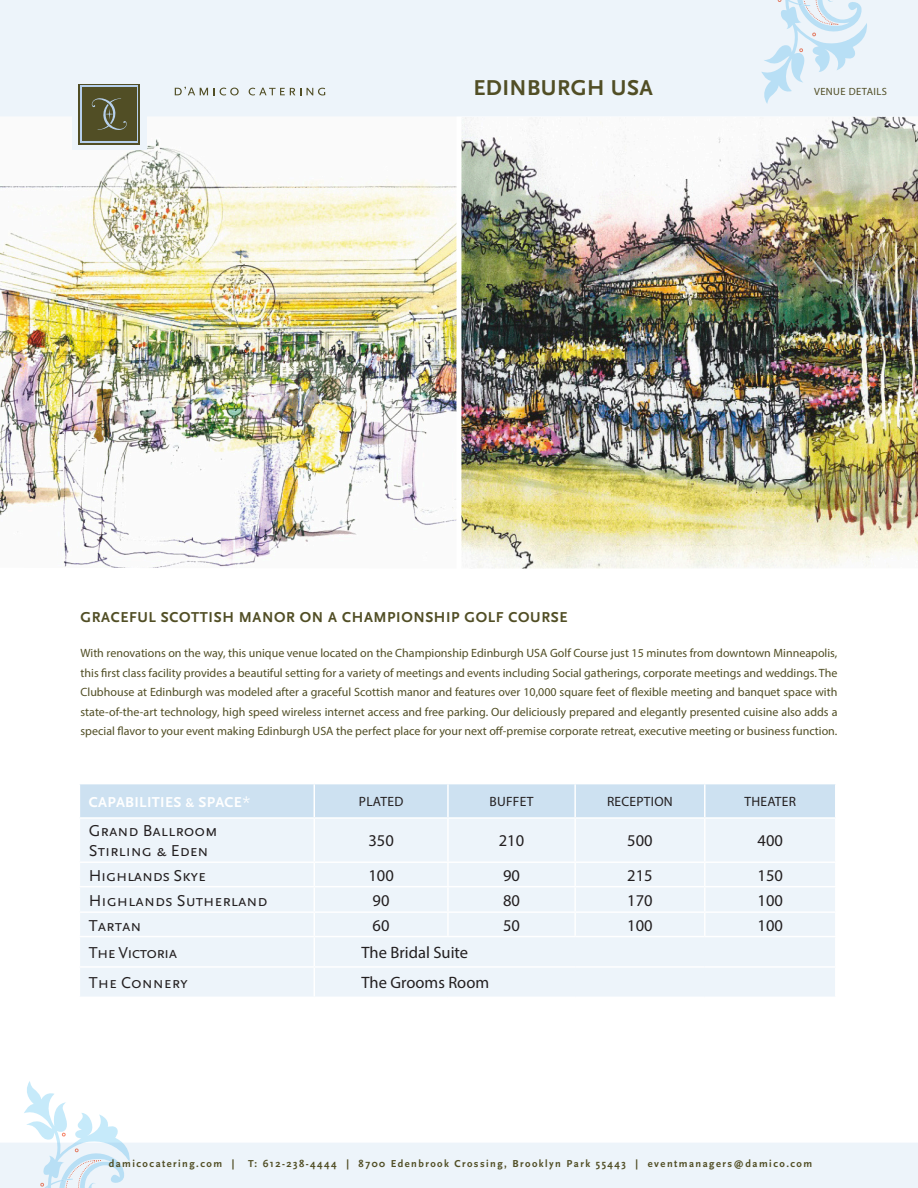
<style>
.page{position:relative;width:918px;height:1188px;background:#fff}
.page>*{position:absolute;margin:0;border:0;box-sizing:border-box;transform-origin:0 0}
.t1{font:700 22.5px "Scala Sans";letter-spacing:.02em;color:#514e25}
.t2{font:16.5px "Myriad Pro";color:#231f20}
.t3{font:16.5px/19.8px "Scala Sans Caps";color:#231f20}
.t4{font:16.5px "Scala Sans Caps";letter-spacing:-.02em;color:#231f20}
.t5{font:16.5px "Scala Sans Caps";letter-spacing:-.04em;color:#231f20}
.t6{font:700 15px "Scala Sans";letter-spacing:.04em;color:#514e25}
.t7{font:700 15px "Scala Sans";letter-spacing:.02em;color:#fff}
.t8{font:13.5px "Myriad Pro";letter-spacing:.02em;color:#231f20}
.t9{font:12px/19.5px "Myriad Pro";color:#514e25;text-align:justify}
.t10{font:700 10.5px "Scala Sans";letter-spacing:.14em;color:#514e25}
.t11{font:10.5px "Myriad Pro";letter-spacing:.04em;color:#514e25}
.s1{font-size:12px}
.s2{font-family:"Eidetic Neo";font-weight:400;font-size:16.5px}
</style>
<div class="page">
<svg style="left:0;top:1081px;width:918px;height:107px"></svg>
<img style="left:0;top:116px;width:456px;height:452px">
<img style="left:461px;top:117px;width:457px;height:452px">
<div style="left:0;top:0;width:918px;height:116px;background:#edf4fa"></div>
<svg style="left:748px;top:0;width:121px;height:104px;background:#dfeef8"></svg>
<div style="left:72px;top:94px;width:74px;height:56px;background:#edf4fa"></div>
<svg style="left:249px;top:88px;width:52px;height:7px"></svg>
<svg style="left:307px;top:88px;width:18px;height:7px"></svg>
<svg style="left:175px;top:87px;width:64px;height:8px"></svg>
<svg style="left:79px;top:84px;width:61px;height:60px"></svg>
<div style="left:80px;top:86px;width:58px;height:57px;background:linear-gradient(to bottom,#514e25,#514e25)"></div>
<div style="left:82px;top:87px;width:54px;height:54px;background:#514e25"></div>
<svg style="left:92px;top:98px;width:35px;height:32px"></svg>
<div style="left:80px;top:784px;width:755px;height:33px;background:#cde1f1"></div>
<div style="left:80px;top:819px;width:755px;height:178px;background:#edf4fa"></div>
<hr style="left:79px;top:886px;width:235px;height:1px;background:#fff">
<hr style="left:314px;top:886px;width:134px;height:1px;background:#fff">
<hr style="left:448px;top:886px;width:127px;height:1px;background:#fff">
<hr style="left:575px;top:886px;width:130px;height:1px;background:#fff">
<hr style="left:705px;top:886px;width:132px;height:1px;background:#fff">
<hr style="left:314px;top:936px;width:134px;height:1px;background:#fff">
<hr style="left:448px;top:936px;width:127px;height:1px;background:#fff">
<hr style="left:575px;top:936px;width:130px;height:1px;background:#fff">
<hr style="left:79px;top:911px;width:235px;height:2px;background:#fff">
<hr style="left:314px;top:911px;width:134px;height:2px;background:#fff">
<hr style="left:448px;top:911px;width:127px;height:2px;background:#fff">
<hr style="left:575px;top:911px;width:130px;height:2px;background:#fff">
<hr style="left:705px;top:911px;width:132px;height:2px;background:#fff">
<hr style="left:705px;top:861px;width:132px;height:2px;background:#fff">
<hr style="left:314px;top:861px;width:134px;height:2px;background:#fff">
<hr style="left:314px;top:966px;width:134px;height:2px;background:#fff">
<hr style="left:448px;top:966px;width:127px;height:2px;background:#fff">
<hr style="left:575px;top:966px;width:130px;height:2px;background:#fff">
<hr style="left:705px;top:966px;width:132px;height:2px;background:#fff">
<hr style="left:314px;top:784px;width:1px;height:33px;background:#fff">
<hr style="left:314px;top:819px;width:1px;height:42px;background:#fff">
<hr style="left:448px;top:861px;width:127px;height:2px;background:#fff">
<svg style="left:314px;top:863px;width:1px;height:134px"></svg>
<hr style="left:447px;top:784px;width:2px;height:33px;background:#fff">
<hr style="left:447px;top:819px;width:2px;height:42px;background:#fff">
<hr style="left:574px;top:819px;width:2px;height:42px;background:#fff">
<hr style="left:447px;top:863px;width:2px;height:23px;background:#fff">
<hr style="left:575px;top:861px;width:130px;height:2px;background:#fff">
<hr style="left:574px;top:863px;width:2px;height:23px;background:#fff">
<hr style="left:447px;top:887px;width:2px;height:24px;background:#fff">
<hr style="left:574px;top:887px;width:2px;height:24px;background:#fff">
<hr style="left:447px;top:913px;width:2px;height:23px;background:#fff">
<hr style="left:574px;top:913px;width:2px;height:23px;background:#fff">
<hr style="left:574px;top:784px;width:2px;height:33px;background:#fff">
<hr style="left:79px;top:936px;width:235px;height:1px;background:#fff">
<hr style="left:705px;top:936px;width:132px;height:1px;background:#fff">
<hr style="left:704px;top:784px;width:2px;height:33px;background:#fff">
<hr style="left:704px;top:819px;width:2px;height:42px;background:#fff">
<hr style="left:79px;top:861px;width:235px;height:2px;background:#fff">
<hr style="left:704px;top:863px;width:2px;height:23px;background:#fff">
<hr style="left:704px;top:887px;width:2px;height:24px;background:#fff">
<hr style="left:704px;top:913px;width:2px;height:23px;background:#fff">
<hr style="left:79px;top:966px;width:235px;height:2px;background:#fff">
<p class="t1" style="left:473px;top:76px;width:181px">EDINBURGH USA</p>
<p class="t11" style="left:814px;top:85px;width:74px">VENUE DETAILS</p>
<p class="t6" style="left:81px;top:609px;width:488px">GRACEFUL SCOTTISH MANOR ON A CHAMPIONSHIP GOLF COURSE</p>
<p class="t9" style="left:81px;top:643px;width:758px">With renovations on the way, this unique venue located on the Championship Edinburgh USA Golf Course just 15 minutes from downtown Minneapolis, this first class facility provides a beautiful setting for a variety of meetings and events including Social gatherings, corporate meetings and weddings. The Clubhouse at Edinburgh was modeled after a graceful Scottish manor and features over 10,000 square feet of flexible meeting and banquet space with state-of-the-art technology, high speed wireless internet access and free parking. Our deliciously prepared and elegantly presented cuisine also adds a special flavor to your event making Edinburgh USA the perfect place for your next off-premise corporate retreat, executive meeting or business function.</p>
<p class="t7" style="left:89px;top:794px;width:163px">CAPABILITIES <span class="s1">&amp;</span> SPACE<span class="s2">*</span></p>
<p class="t8" style="left:359px;top:793px;width:46px">PLATED</p>
<p class="t8" style="left:490px;top:793px;width:46px">BUFFET</p>
<p class="t8" style="left:607px;top:793px;width:67px">RECEPTION</p>
<p class="t8" style="left:744px;top:793px;width:53px">THEATER</p>
<p class="t3" style="left:89px;top:821px;width:130px">Grand Ballroom<br>Stirling &amp; Eden</p>
<p class="t2" style="left:368px;top:831px;width:27px">350</p>
<p class="t2" style="left:499px;top:831px;width:27px">210</p>
<p class="t2" style="left:627px;top:831px;width:27px">500</p>
<p class="t2" style="left:758px;top:831px;width:27px">400</p>
<p class="t4" style="left:89px;top:866px;width:119px">Highlands Skye</p>
<p class="t2" style="left:368px;top:865px;width:27px">100</p>
<p class="t2" style="left:503px;top:865px;width:18px">90</p>
<p class="t2" style="left:627px;top:865px;width:27px">215</p>
<p class="t2" style="left:758px;top:865px;width:27px">150</p>
<p class="t3" style="left:89px;top:891px;width:180px">Highlands Sutherland</p>
<p class="t2" style="left:373px;top:890px;width:18px">90</p>
<p class="t2" style="left:503px;top:890px;width:18px">80</p>
<p class="t2" style="left:627px;top:890px;width:27px">170</p>
<p class="t2" style="left:758px;top:890px;width:27px">100</p>
<p class="t3" style="left:89px;top:916px;width:54px">Tartan</p>
<p class="t2" style="left:373px;top:915px;width:18px">60</p>
<p class="t2" style="left:503px;top:915px;width:18px">50</p>
<p class="t2" style="left:627px;top:915px;width:27px">100</p>
<p class="t2" style="left:758px;top:915px;width:27px">100</p>
<p class="t5" style="left:89px;top:944px;width:90px">The Victoria</p>
<p class="t2" style="left:362px;top:942px;width:108px">The Bridal Suite</p>
<p class="t3" style="left:89px;top:973px;width:101px">The Connery</p>
<p class="t2" style="left:362px;top:973px;width:129px">The Grooms Room</p>
<p class="t10" style="left:109px;top:1158px;width:127px">damicocatering.com |</p>
<p class="t10" style="left:248px;top:1158px;width:566px">T: 612-238-4444 | 8700 Edenbrook Crossing, Brooklyn Park 55443 | eventmanagers@damico.com</p>
</div>
